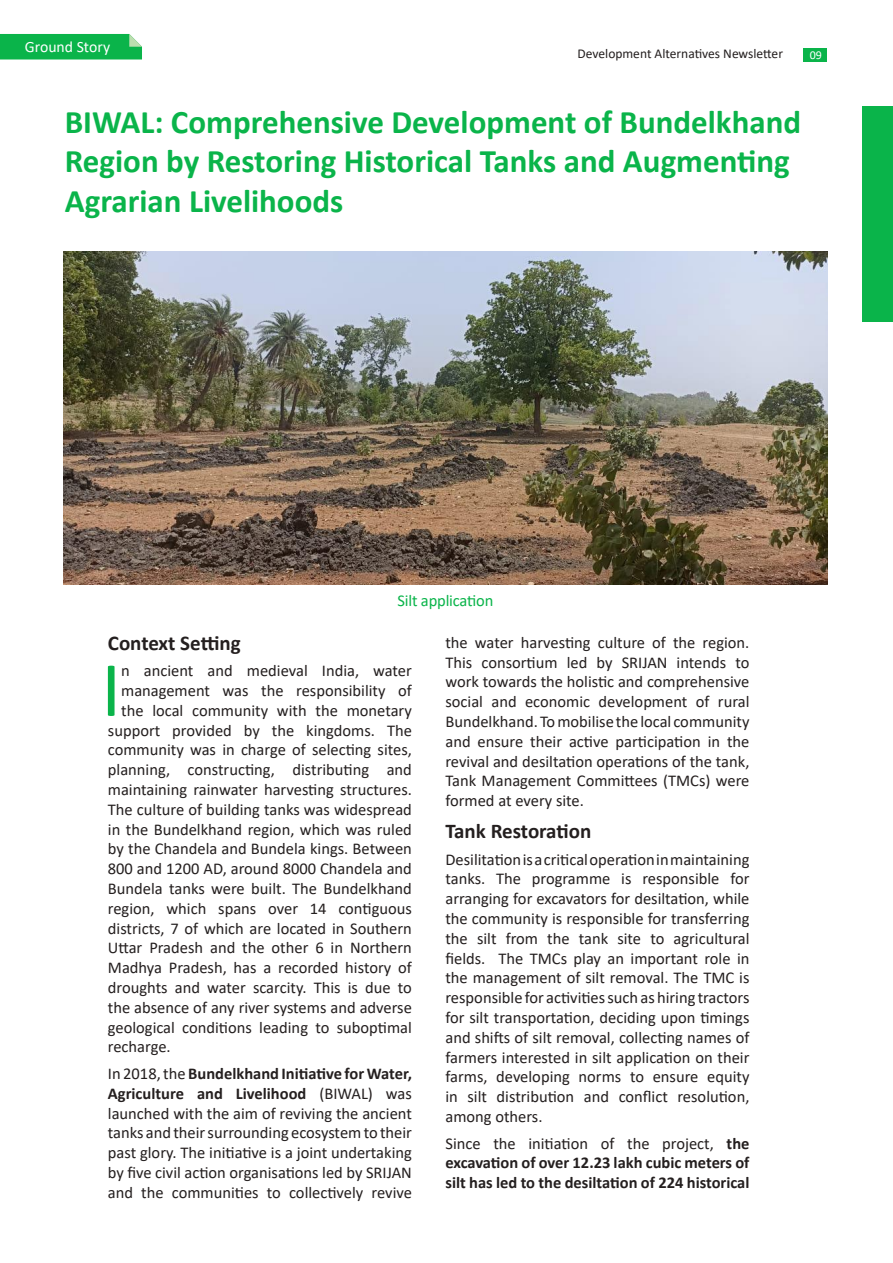
<style>
.page{position:relative;width:893px;height:1263px;background:#fff}
.page>*{position:absolute;margin:0;border:0;box-sizing:border-box;transform-origin:0 0}
.t1{font:78.9px "Calibri";color:#0ab44a}
.t2{font:700 33px/39.6px "Calibri";color:#0ab44a}
.t3{font:700 21px "Calibri";letter-spacing:-.005em;color:#241f1f}
.t4{font:16.5px/19.8px "Calibri";color:#241f1f;text-align:justify}
.t5{font:700 16.5px/19.8px "Calibri";color:#241f1f;text-align:justify}
.t6{font:16.5px "Calibri";letter-spacing:-.01em;color:#0ab44a}
.t7{font:15.75px "Calibri";color:#fff}
.t8{font:13.5px "Calibri";color:#241f1f}
.t9{font:12px "Calibri";color:#fff}
.s1{font-weight:700}
.s2{font-weight:400}
</style>
<div class="page">
<div style="left:0;top:34px;width:142px;height:25px;background:#0ab44a"></div>
<div style="left:804px;top:49px;width:23px;height:13px;background:#0ab44a"></div>
<div style="left:862px;top:107px;width:31px;height:215px;background:#0ab44a"></div>
<img style="left:64px;top:251px;width:763px;height:334px">
<p class="t7" style="left:25px;top:36px;width:87px">Ground Story</p>
<p class="t8" style="left:578px;top:44px;width:207px">Development Alternatives Newsletter</p>
<p class="t9" style="left:810px;top:47px;width:14px">09</p>
<h2 class="t2" style="left:65px;top:102px;width:738px">BIWAL: Comprehensive Development of Bundelkhand<br>Region by Restoring Historical Tanks and Augmenting<br>Agrarian Livelihoods</h2>
<p class="t6" style="left:397px;top:589px;width:98px">Silt application</p>
<p class="t3" style="left:108px;top:628px;width:134px">Context Setting</p>
<h1 class="t1" style="left:101px;top:635px;width:21px">I</h1>
<p class="t4" style="left:121px;top:660px;width:292px">n ancient and medieval India, water</p>
<p class="t4" style="left:121px;top:680px;width:292px">management was the responsibility of</p>
<p class="t4" style="left:121px;top:700px;width:292px">the local community with the monetary</p>
<p class="t4" style="left:108px;top:720px;width:306px">support provided by the kingdoms. The</p>
<p class="t4" style="left:108px;top:739px;width:306px">community was in charge of selecting sites,</p>
<p class="t4" style="left:108px;top:759px;width:306px">planning, constructing, distributing and</p>
<p class="t4" style="left:108px;top:779px;width:306px">maintaining rainwater harvesting structures.</p>
<p class="t4" style="left:108px;top:799px;width:306px">The culture of building tanks was widespread</p>
<p class="t4" style="left:108px;top:819px;width:306px">in the Bundelkhand region, which was ruled</p>
<p class="t4" style="left:108px;top:838px;width:306px">by the Chandela and Bundela kings. Between</p>
<p class="t4" style="left:108px;top:858px;width:306px">800 and 1200 AD, around 8000 Chandela and</p>
<p class="t4" style="left:108px;top:878px;width:305px">Bundela tanks were built. The Bundelkhand</p>
<p class="t4" style="left:108px;top:898px;width:306px">region, which spans over 14 contiguous</p>
<p class="t4" style="left:108px;top:918px;width:306px">districts, 7 of which are located in Southern</p>
<p class="t4" style="left:108px;top:937px;width:306px">Uttar Pradesh and the other 6 in Northern</p>
<p class="t4" style="left:108px;top:957px;width:306px">Madhya Pradesh, has a recorded history of</p>
<p class="t4" style="left:108px;top:977px;width:306px">droughts and water scarcity. This is due to</p>
<p class="t4" style="left:108px;top:997px;width:306px">the absence of any river systems and adverse</p>
<p class="t4" style="left:108px;top:1017px;width:306px">geological conditions leading to suboptimal</p>
<p class="t4" style="left:108px;top:1036px;width:64px">recharge.</p>
<p class="t4" style="left:108px;top:1063px;width:306px">In 2018, the <span class="s1">Bundelkhand Initiative for Water, Agriculture and Livelihood</span> (BIWAL) was launched with the aim of reviving the ancient tanks and their surrounding ecosystem to their past glory. The initiative is a joint undertaking by five civil action organisations led by SRIJAN and the communities to collectively revive</p>
<p class="t4" style="left:445px;top:632px;width:306px">the water harvesting culture of the region.<br>This consortium led by SRIJAN intends to work towards the holistic and comprehensive social and economic development of rural Bundelkhand. To mobilise the local community and ensure their active participation in the revival and desiltation operations of the tank, Tank Management Committees (TMCs) were formed at every site.</p>
<p class="t3" style="left:445px;top:816px;width:147px">Tank Restoration</p>
<p class="t4" style="left:445px;top:849px;width:306px">Desilitation is a critical operation in maintaining tanks. The programme is responsible for arranging for excavators for desiltation, while the community is responsible for transferring the silt from the tank site to agricultural fields. The TMCs play an important role in the management of silt removal. The TMC is responsible for activities such as hiring tractors for silt transportation, deciding upon timings and shifts of silt removal, collecting names of farmers interested in silt application on their farms, developing norms to ensure equity in silt distribution and conflict resolution, among others.</p>
<p class="t5" style="left:445px;top:1133px;width:306px"><span class="s2">Since the initiation of the project,</span> the excavation of over 12.23 lakh cubic meters of silt has led to the desiltation of 224 historical</p>
</div>
